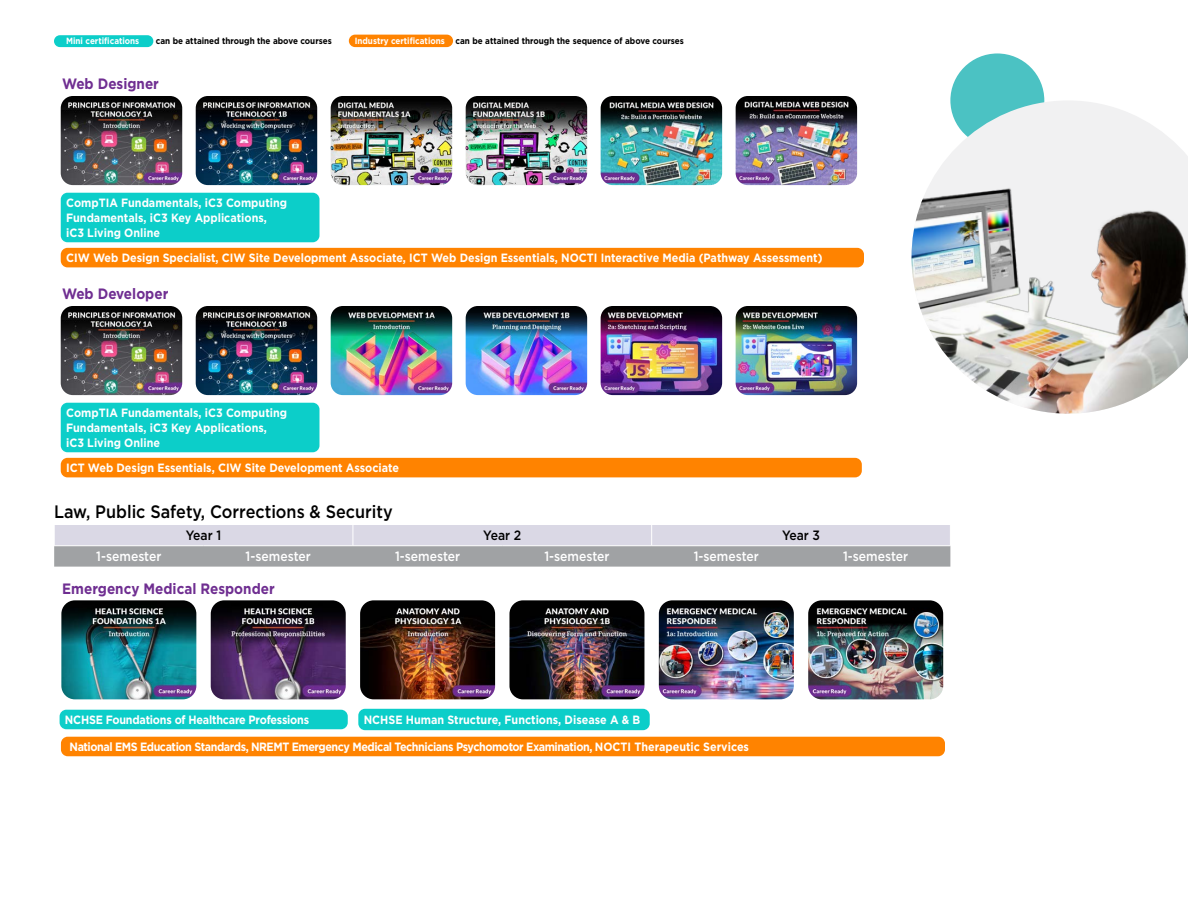
<style>
.page{position:relative;width:1188px;height:918px;background:#fff}
.page>*{position:absolute;margin:0;border:0;box-sizing:border-box;transform-origin:0 0}
.t1{font:500 18px "Gotham";color:#000;scale:.9 1}
.t2{font:700 15px "Gotham";color:#6f2e91;scale:.9 1}
.t3{font:500 13.5px "Gotham";color:#fff;scale:.9 1}
.t4{font:500 13.5px "Gotham";color:#000;scale:.9 1}
.t5{font:700 12px/15px "Gotham";color:#fff;scale:.9 1}
.t6{font:700 12px "Gotham";letter-spacing:-.04em;color:#fff;scale:.9 1}
.t7{font:700 12px "Gotham";letter-spacing:-.02em;color:#fff;scale:.9 1}
.t8{font:700 9px "Gotham";color:#000;scale:.9 1}
.t9{font:700 9px "Gotham";color:#fff;scale:.9 1}
.s1{color:#fff}
</style>
<div class="page">
<div style="left:54px;top:35px;width:99px;height:12px;background:#0ccec9;border-radius:6px"></div>
<div style="left:349px;top:35px;width:104px;height:12px;background:#ff8300;border-radius:6px"></div>
<img style="left:61px;top:96px;width:121px;height:89px">
<img style="left:196px;top:96px;width:121px;height:89px">
<img style="left:331px;top:96px;width:121px;height:89px">
<img style="left:466px;top:96px;width:121px;height:89px">
<img style="left:601px;top:96px;width:121px;height:89px">
<img style="left:736px;top:96px;width:121px;height:89px">
<div style="left:61px;top:193px;width:258px;height:49px;background:#0ccec9;border-radius:7px"></div>
<div style="left:61px;top:248px;width:803px;height:19px;background:#ff8300;border-radius:7px"></div>
<img style="left:61px;top:306px;width:121px;height:89px">
<img style="left:196px;top:306px;width:121px;height:89px">
<img style="left:331px;top:306px;width:121px;height:89px">
<img style="left:466px;top:306px;width:121px;height:89px">
<img style="left:601px;top:306px;width:121px;height:89px">
<img style="left:736px;top:306px;width:121px;height:89px">
<div style="left:61px;top:403px;width:258px;height:49px;background:#0ccec9;border-radius:7px"></div>
<div style="left:61px;top:458px;width:801px;height:19px;background:#ff8300;border-radius:7px"></div>
<svg style="left:658px;top:612px;width:286px;height:88px"></svg>
<svg style="left:54px;top:525px;width:897px;height:42px;background:#bdbdc5"></svg>
<hr style="left:54px;top:545px;width:150px;height:1px;background:#fff">
<hr style="left:204px;top:545px;width:149px;height:1px;background:#fff">
<hr style="left:353px;top:545px;width:149px;height:1px;background:#fff">
<hr style="left:502px;top:545px;width:150px;height:1px;background:#fff">
<hr style="left:652px;top:545px;width:149px;height:1px;background:#fff">
<hr style="left:801px;top:545px;width:150px;height:1px;background:#fff">
<img style="left:61px;top:600px;width:135px;height:99px">
<img style="left:211px;top:600px;width:135px;height:99px">
<img style="left:360px;top:600px;width:135px;height:99px">
<img style="left:509px;top:600px;width:135px;height:99px">
<img style="left:659px;top:600px;width:135px;height:99px">
<img style="left:808px;top:600px;width:135px;height:99px">
<div style="left:60px;top:710px;width:288px;height:19px;background:#0ccec9;border-radius:7px"></div>
<div style="left:358px;top:709px;width:292px;height:21px;background:#0ccec9;border-radius:7px"></div>
<div style="left:61px;top:737px;width:884px;height:19px;background:#ff8300;border-radius:7px"></div>
<div style="left:950px;top:53px;width:94px;height:94px;background:#4bc2c3;border-radius:50%"></div>
<svg style="left:943px;top:100px;width:245px;height:64px;fill:#f1f1f2"></svg>
<img style="left:912px;top:164px;width:276px;height:250px">
<p class="t9" style="left:66px;top:36px;width:83px">Mini certifications</p>
<p class="t8" style="left:156px;top:36px;width:197px">can be attained through the above courses</p>
<p class="t8" style="left:355px;top:36px;width:367px"><span class="s1">Industry certifications</span> can be attained through the sequence of above courses</p>
<p class="t2" style="left:62px;top:75px;width:109px">Web Designer</p>
<p class="t5" style="left:66px;top:195px;width:247px">CompTIA Fundamentals, iC3 Computing<br>Fundamentals, iC3 Key Applications, iC3 Living Online</p>
<p class="t5" style="left:66px;top:250px;width:842px">CIW Web Design Specialist, CIW Site Development Associate, ICT Web Design Essentials, NOCTI Interactive Media (Pathway Assessment)</p>
<p class="t2" style="left:62px;top:285px;width:120px">Web Developer</p>
<p class="t5" style="left:66px;top:405px;width:247px">CompTIA Fundamentals, iC3 Computing<br>Fundamentals, iC3 Key Applications, iC3 Living Online</p>
<p class="t5" style="left:66px;top:460px;width:371px">ICT Web Design Essentials, CIW Site Development Associate</p>
<h1 class="t1" style="left:54px;top:502px;width:378px">Law, Public Safety, Corrections &amp; Security</h1>
<p class="t4" style="left:186px;top:528px;width:41px">Year 1</p>
<p class="t4" style="left:483px;top:528px;width:44px">Year 2</p>
<p class="t4" style="left:782px;top:528px;width:44px">Year 3</p>
<p class="t3" style="left:96px;top:549px;width:74px">1-semester</p>
<p class="t3" style="left:246px;top:549px;width:74px">1-semester</p>
<p class="t3" style="left:395px;top:549px;width:74px">1-semester</p>
<p class="t3" style="left:544px;top:549px;width:74px">1-semester</p>
<p class="t3" style="left:694px;top:549px;width:74px">1-semester</p>
<p class="t3" style="left:843px;top:549px;width:74px">1-semester</p>
<p class="t2" style="left:62px;top:580px;width:238px">Emergency Medical Responder</p>
<p class="t7" style="left:65px;top:713px;width:273px">NCHSE Foundations of Healthcare Professions</p>
<p class="t5" style="left:364px;top:712px;width:309px">NCHSE Human Structure, Functions, Disease A &amp; B</p>
<p class="t6" style="left:70px;top:740px;width:756px">National EMS Education Standards, NREMT Emergency Medical Technicians Psychomotor Examination, NOCTI Therapeutic Services</p>
</div>
